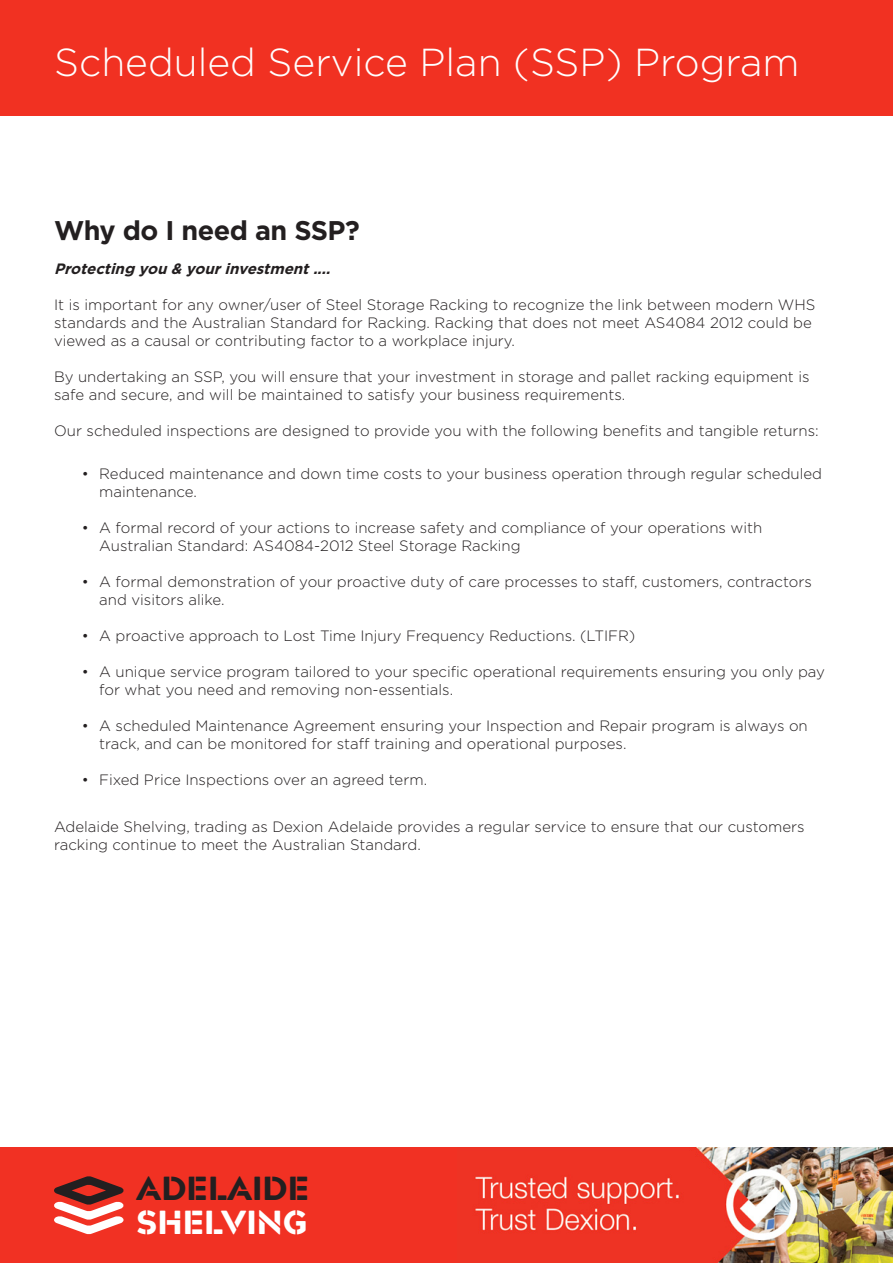
<style>
.page{position:relative;width:893px;height:1263px;background:#fff}
.page>*{position:absolute;margin:0;border:0;box-sizing:border-box;transform-origin:0 0}
.t1{font:300 39px "Gotham";color:#fff}
.t2{font:33.3px "TLC3 DNHP2 DEMO";color:#231f20}
.t3{font:33.3px "TLC3 DNHP2 DEMO";color:#fff}
.t4{font:700 27px "Gotham";letter-spacing:-.02em;color:#231f20}
.t5{font:300 15px/18px "Gotham";color:#231f20}
.t6{font:italic 700 15px "Gotham";color:#231f20}
</style>
<div class="page">
<div style="left:0;top:1147px;width:693px;height:116px;background:#f13123"></div>
<img style="left:475px;top:1147px;width:418px;height:116px">
<svg style="left:54px;top:1176px;width:70px;height:58px"></svg>
<div style="left:0;top:0;width:893px;height:116px;background:#f13122"></div>
<p class="t1" style="left:54px;top:41px;width:747px">Scheduled Service Plan (SSP) Program</p>
<p class="t4" style="left:54px;top:214px;width:307px">Why do I need an SSP?</p>
<p class="t6" style="left:54px;top:260px;width:282px">Protecting you &amp; yourinvestment....</p>
<p class="t5" style="left:54px;top:296px;width:763px">It is important for any owner/user of Steel Storage Racking to recognize the link between modern WHS standards and the Australian Standard for Racking. Racking that does not meet AS4084 2012 could be viewed as a causal or contributing factor to a workplace injury.</p>
<p class="t5" style="left:54px;top:368px;width:757px">By undertaking an SSP, you will ensure that your investment in storage and pallet racking equipment is safe and secure, and will be maintained to satisfy your business requirements.</p>
<p class="t5" style="left:54px;top:422px;width:766px">Our scheduled inspections are designed to provide you with the following benefits and tangible returns:</p>
<p class="t5" style="left:82px;top:465px;width:9px">•</p>
<p class="t5" style="left:82px;top:519px;width:9px">•</p>
<p class="t5" style="left:82px;top:573px;width:9px">•</p>
<p class="t5" style="left:82px;top:627px;width:9px">•</p>
<p class="t5" style="left:82px;top:663px;width:9px">•</p>
<p class="t5" style="left:82px;top:717px;width:9px">•</p>
<p class="t5" style="left:82px;top:771px;width:9px">•</p>
<p class="t5" style="left:99px;top:465px;width:724px">Reduced maintenance and down time costs to your business operation through regular scheduled maintenance.</p>
<p class="t5" style="left:99px;top:519px;width:665px">A formal record of your actions to increase safety and compliance of your operations with<br>Australian Standard: AS4084-2012 Steel Storage Racking</p>
<p class="t5" style="left:99px;top:573px;width:714px">A formal demonstration of your proactive duty of care processes to staff, customers, contractors and visitors alike.</p>
<p class="t5" style="left:99px;top:627px;width:538px">A proactive approach to Lost Time Injury Frequency Reductions. (LTIFR)</p>
<p class="t5" style="left:99px;top:663px;width:727px">A unique service program tailored to your specific operational requirements ensuring you only pay for what you need and removing non-essentials.</p>
<p class="t5" style="left:99px;top:717px;width:710px">A scheduled Maintenance Agreement ensuring your Inspection and Repair program is always on track, and can be monitored for staff training and operational purposes.</p>
<p class="t5" style="left:99px;top:771px;width:329px">Fixed Price Inspections over an agreed term.</p>
<p class="t5" style="left:54px;top:818px;width:752px">Adelaide Shelving, trading as Dexion Adelaide provides a regular service to ensure that our customers racking continue to meet the Australian Standard.</p>
<p class="t2" style="left:136px;top:1175px;width:174px">ADELAIDE</p>
<p class="t3" style="left:136px;top:1208px;width:173px">SHELVING</p>
</div>
